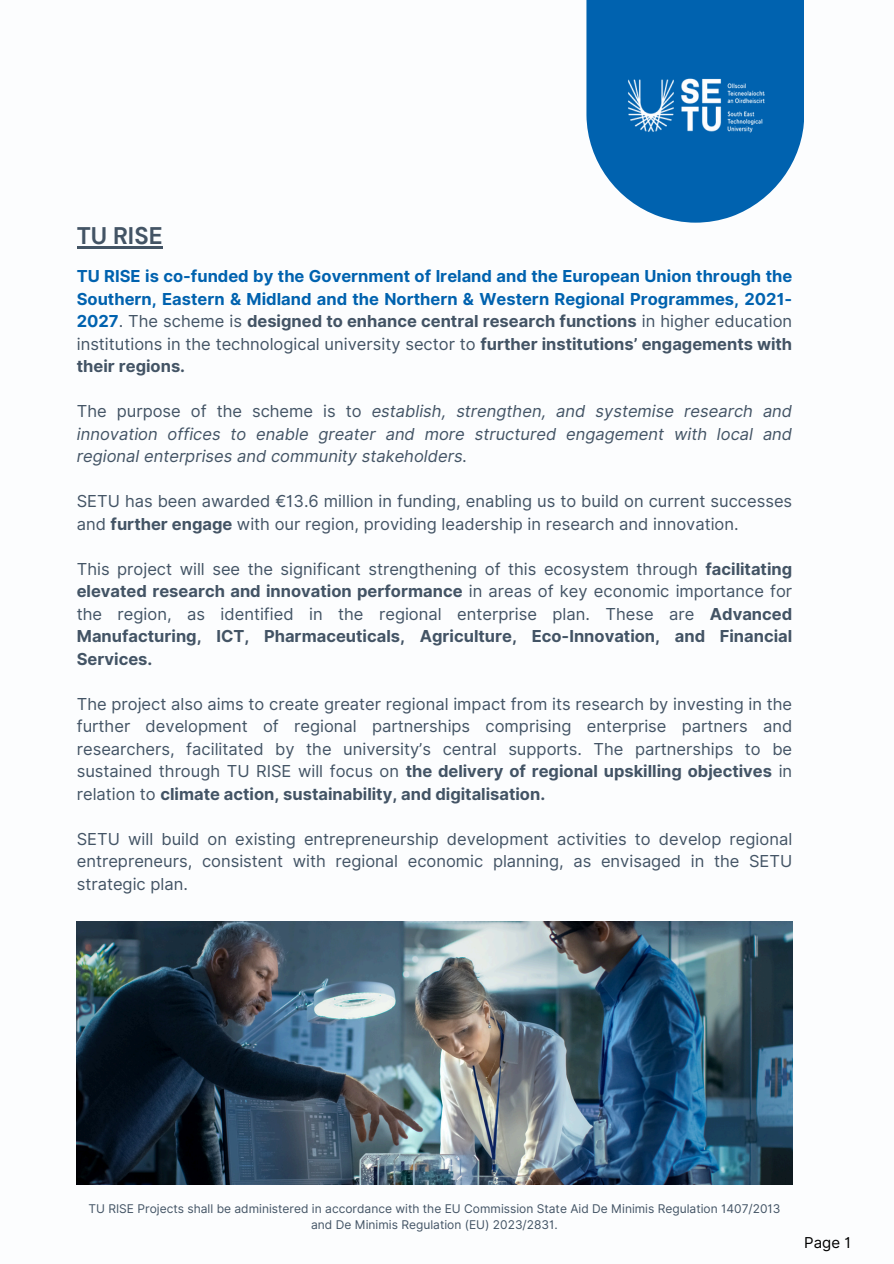
<style>
.page{position:relative;width:894px;height:1264px;background:#fff}
.page>*{position:absolute;margin:0;border:0;box-sizing:border-box;transform-origin:0 0}
.t1{font:700 24px "DM Sans";color:#435465}
.t2{font:16.5px/22.5px "Inter";color:#435465;text-align:justify}
.t3{font:700 16.5px/22.5px "Inter";color:#0062af;text-align:justify}
.t4{font:italic 16.5px/22.5px "Inter";color:#435465;text-align:justify}
.t5{font:15px "Inter";color:#000}
.t6{font:12px/16px "Inter";color:#435465;text-align:center}
.s1{font-weight:400;color:#435465}
.s2{color:#435465}
.s3{font-style:normal}
.s4{font-weight:700}
</style>
<div class="page">
<img style="left:77px;top:921px;width:715px;height:264px">
<svg style="left:586px;top:0;width:218px;height:223px;background:#2579ba"></svg>
<img style="left:609px;top:68px;width:155px;height:86px">
<hr style="left:77px;top:246px;width:85px;height:2px;background:#435465">
<h2 class="t1" style="left:77px;top:220px;width:87px">TU RISE</h2>
<p class="t3" style="left:77px;top:265px;width:716px">TU RISE is co-funded by the Government of Ireland and the European Union through the Southern, Eastern &amp; Midland and the Northern &amp; Western Regional Programmes, 2021- 2027<span class="s1">. The scheme is</span> <span class="s2">designed to enhance central research functions</span> <span class="s1">in higher education institutions in the technological university sector to</span> <span class="s2">further institutions’ engagements with their regions.</span></p>
<h2 class="t4" style="left:77px;top:400px;width:716px"><span class="s3">The purpose of the scheme is to</span> establish, strengthen, and systemise research and innovation offices to enable greater and more structured engagement with local and regional enterprises and community stakeholders.</h2>
<h2 class="t2" style="left:77px;top:490px;width:716px">SETU has been awarded €13.6 million in funding, enabling us to build on current successes and <span class="s4">further engage</span> with our region, providing leadership in research and innovation.</h2>
<h2 class="t2" style="left:77px;top:557px;width:716px">This project will see the significant strengthening of this ecosystem through <span class="s4">facilitating elevated research and innovation performance</span> in areas of key economic importance for the region, as identified in the regional enterprise plan. These are <span class="s4">Advanced Manufacturing, ICT, Pharmaceuticals, Agriculture, Eco-Innovation, and Financial Services.</span></h2>
<h2 class="t2" style="left:77px;top:692px;width:716px">The project also aims to create greater regional impact from its research by investing in the further development of regional partnerships comprising enterprise partners and researchers, facilitated by the university’s central supports. The partnerships to be sustained through TU RISE will focus on <span class="s4">the delivery of regional upskilling objectives</span> in relation to <span class="s4">climate action, sustainability, and digitalisation.</span></h2>
<h2 class="t2" style="left:77px;top:827px;width:716px">SETU will build on existing entrepreneurship development activities to develop regional entrepreneurs, consistent with regional economic planning, as envisaged in the SETU strategic plan.</h2>
<p class="t6" style="left:88px;top:1200px;width:693px">TU RISE Projects shall be administered in accordance with the EU Commission State Aid De Minimis Regulation 1407/2013 and De Minimis Regulation (EU) 2023/2831.</p>
<h2 class="t5" style="left:804px;top:1233px;width:48px">Page 1</h2>
</div>
